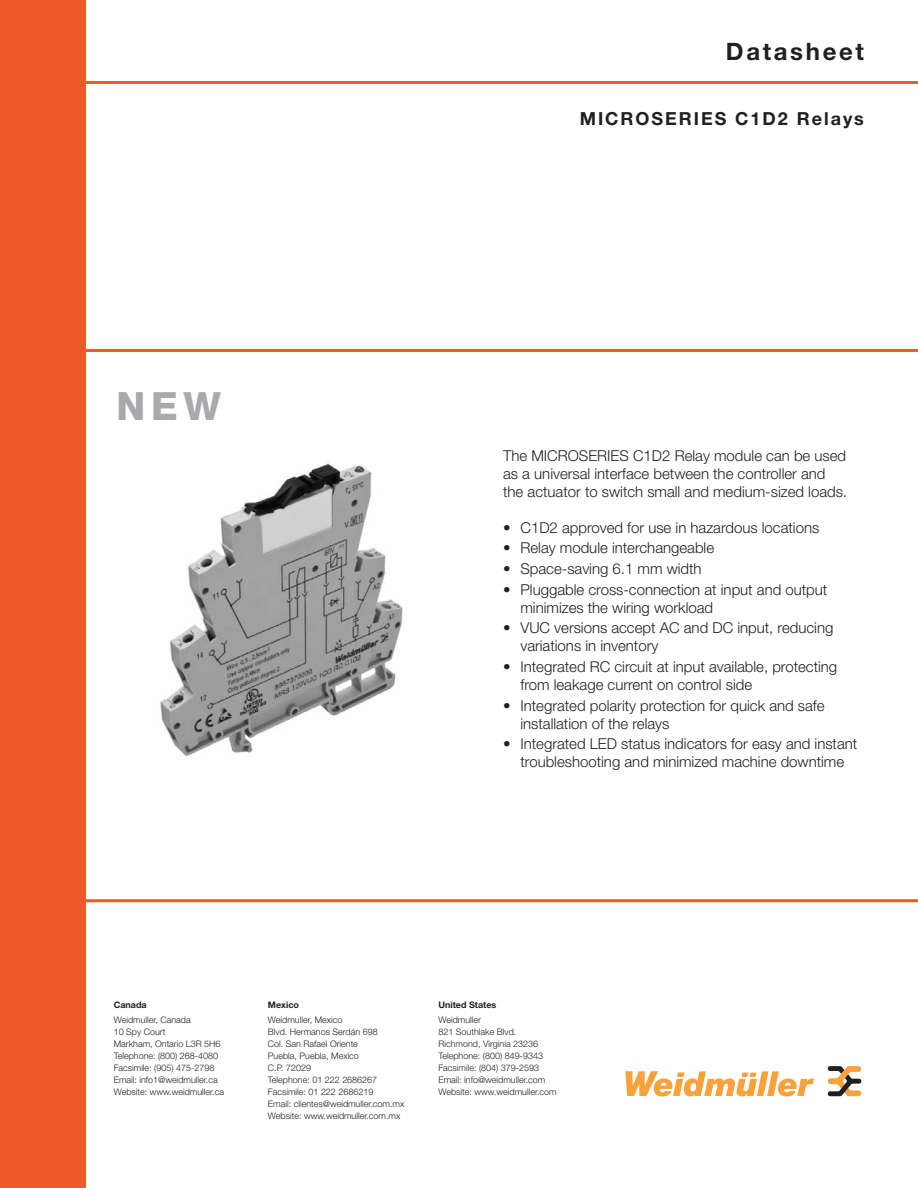
<style>
.page{position:relative;width:918px;height:1188px;background:#fff}
.page>*{position:absolute;margin:0;border:0;box-sizing:border-box;transform-origin:0 0}
.t1{font:800 39px "Helvetica Neue";color:#a7a9ac}
.t2{font:700 24px "Helvetica Neue";letter-spacing:.11em;color:#231f20}
.t3{font:700 18px "Helvetica Neue";letter-spacing:.11em;color:#231f20}
.t4{font:300 15px/18px "Helvetica Neue";color:#231f20}
.t5{font:300 9px/12px "Helvetica Neue";color:#231f20}
.t6{font:700 9px "Helvetica Neue";color:#231f20}
</style>
<div class="page">
<div style="left:0;top:0;width:85px;height:1188px;background:#ed5929"></div>
<hr style="left:81px;top:81px;width:837px;height:3px;background:#ed5929">
<hr style="left:81px;top:899px;width:837px;height:3px;background:#ed5929">
<hr style="left:81px;top:349px;width:837px;height:3px;background:#ed5929">
<svg style="left:625px;top:1071px;width:189px;height:26px"></svg>
<svg style="left:828px;top:1066px;width:34px;height:31px"></svg>
<img style="left:160px;top:463px;width:243px;height:294px">
<h2 class="t2" style="left:726px;top:43px;width:140px">Datasheet</h2>
<p class="t3" style="left:580px;top:112px;width:286px">MICROSERIES C1D2 Relays</p>
<h1 class="t1" style="left:116px;top:392px;width:106px">NEW</h1>
<p class="t4" style="left:503px;top:448px;width:345px">The MICROSERIES C1D2 Relay module can be used as a universal interface between the controller and the actuator to switch small and medium-sized loads.</p>
<p class="t4" style="left:503px;top:520px;width:318px">• C1D2 approved for use in hazardous locations</p>
<p class="t4" style="left:503px;top:540px;width:213px">• Relay module interchangeable</p>
<p class="t4" style="left:503px;top:561px;width:200px">• Space-saving 6.1 mm width</p>
<p class="t4" style="left:520px;top:582px;width:308px;text-indent:-17px">• Pluggable cross-connection at input and output minimizes the wiring workload</p>
<p class="t4" style="left:520px;top:620px;width:314px;text-indent:-17px">• VUC versions accept AC and DC input, reducing variations in inventory</p>
<p class="t4" style="left:520px;top:659px;width:318px;text-indent:-17px">• Integrated RC circuit at input available, protecting from leakage current on control side</p>
<p class="t4" style="left:520px;top:698px;width:306px;text-indent:-17px">• Integrated polarity protection for quick and safe installation of the relays</p>
<p class="t4" style="left:503px;top:737px;width:356px;text-align:center">• Integrated LED status indicators for easy and instant troubleshooting and minimized machine downtime</p>
<p class="t6" style="left:114px;top:1002px;width:34px">Canada</p>
<p class="t5" style="left:114px;top:1015px;width:112px">Weidmuller, Canada<br>10 Spy Court<br>Markham, Ontario L3R 5H6<br>Telephone: (800) 268-4080<br>Facsimile: (905) 475-2798<br>Email: info1@weidmuller.ca<br>Website: www.weidmuller.ca</p>
<p class="t6" style="left:268px;top:1002px;width:33px">Mexico</p>
<p class="t5" style="left:268px;top:1015px;width:138px">Weidmuller, Mexico<br>Blvd. Hermanos Serdán 698<br>Col. San Rafael Oriente<br>Puebla, Puebla, Mexico<br>C.P. 72029<br>Telephone: 01 222 2686267<br>Facsimile: 01 222 2686219<br>Email: clientes@weidmuller.com.mx<br>Website: www.weidmuller.com.mx</p>
<p class="t6" style="left:438px;top:1002px;width:59px">United States</p>
<p class="t5" style="left:438px;top:1015px;width:120px">Weidmuller<br>821 Southlake Blvd.<br>Richmond, Virginia 23236<br>Telephone: (800) 849-9343<br>Facsimile: (804) 379-2593<br>Email: info@weidmuller.com<br>Website: www.weidmuller.com</p>
</div>
